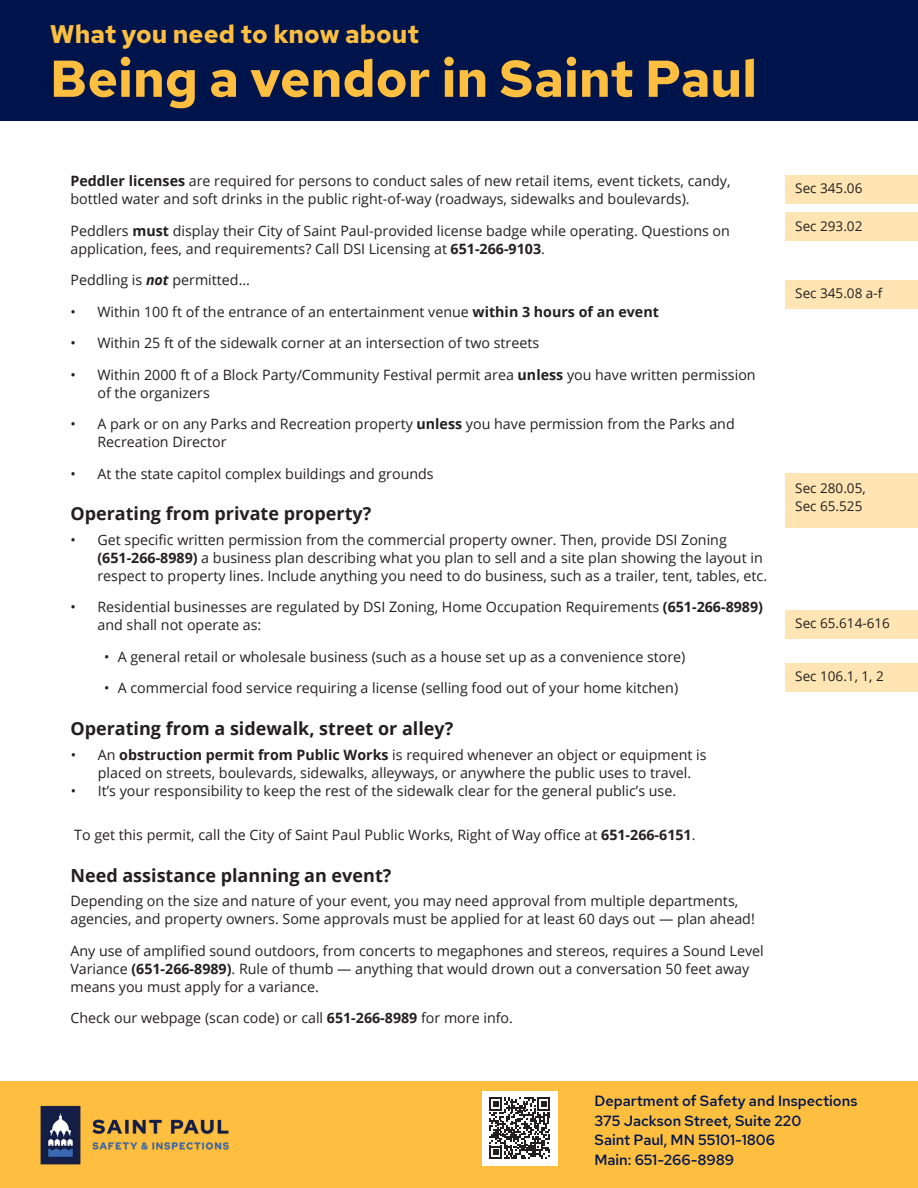
<style>
.page{position:relative;width:918px;height:1188px;background:#fff}
.page>*{position:absolute;margin:0;border:0;box-sizing:border-box;transform-origin:0 0}
.t1{font:700 51.6px "Red Hat Text";color:#febf40}
.t2{font:700 25.35px "Red Hat Text";color:#febf40}
.Section_heading{font:700 18px "Open Sans";color:#231f20}
.Paragraph_2{font:700 18px "Open Sans";color:#231f20}
.t3{font:500 14.7px/19.6px "Red Hat Text";color:#00144c}
.Paragraph_2-2{font:14.25px/18px "Open Sans";color:#231f20}
.Paragraph{font:13.5px/18px "Open Sans";color:#231f20}
.s1{font-weight:700}
.s2{font-weight:700;font-style:italic}
</style>
<div class="page">
<div style="left:786px;top:663px;width:132px;height:29px;background:#fee5b3"></div>
<div style="left:786px;top:175px;width:132px;height:29px;background:#fee5b3"></div>
<div style="left:786px;top:213px;width:132px;height:28px;background:#fee5b3"></div>
<div style="left:786px;top:280px;width:132px;height:29px;background:#fee5b3"></div>
<div style="left:786px;top:610px;width:132px;height:28px;background:#fee5b3"></div>
<div style="left:786px;top:474px;width:132px;height:54px;background:#fee5b3"></div>
<div style="left:0;top:0;width:918px;height:121px;background:#00144c"></div>
<div style="left:0;top:1081px;width:918px;height:107px;background:#febf40"></div>
<img style="left:40px;top:1105px;width:189px;height:60px">
<div style="left:482px;top:1091px;width:76px;height:74px;background:#fff"></div>
<svg style="left:489px;top:1098px;width:61px;height:61px"></svg>
<p class="t2" style="left:50px;top:17px;width:371px">What you need to know about</p>
<p class="t1" style="left:50px;top:44px;width:709px">Being a vendor in Saint Paul</p>
<p class="Paragraph_2-2" style="left:70px;top:172px;width:662px"><span class="s1">Peddler licenses</span> are required for persons to conduct sales of new retail items, event tickets, candy, bottled water and soft drinks in the public right-of-way (roadways, sidewalks and boulevards).</p>
<p class="Paragraph_2-2" style="left:70px;top:221px;width:661px">Peddlers <span class="s1">must</span> display their City of Saint Paul-provided license badge while operating. Questions on application, fees, and requirements? Call DSI Licensing at <span class="s1">651-266-9103</span>.</p>
<p class="Paragraph_2-2" style="left:70px;top:271px;width:181px">Peddling is <span class="s2">not</span> permitted…</p>
<p class="Paragraph_2-2" style="left:70px;top:302px;width:590px">• Within 100 ft of the entrance of an entertainment venue <span class="s1">within 3 hours of an event</span></p>
<p class="Paragraph_2-2" style="left:70px;top:334px;width:470px">• Within 25 ft of the sidewalk corner at an intersection of two streets</p>
<p class="Paragraph_2-2" style="left:97px;top:365px;width:660px;text-indent:-27px">• Within 2000 ft of a Block Party/Community Festival permit area <span class="s1">unless</span> you have written permission of the organizers</p>
<p class="Paragraph_2-2" style="left:97px;top:415px;width:639px;text-indent:-27px">• A park or on any Parks and Recreation property <span class="s1">unless</span> you have permission from the Parks and<br>Recreation Director</p>
<p class="Paragraph_2-2" style="left:70px;top:464px;width:365px">• At the state capitol complex buildings and grounds</p>
<p class="Section_heading" style="left:70px;top:501px;width:302px">Operating from private property?</p>
<p class="Paragraph_2-2" style="left:97px;top:530px;width:671px;text-indent:-27px">• Get specific written permission from the commercial property owner. Then, provide DSI Zoning <span class="s1">(651-266-8989)</span> a business plan describing what you plan to sell and a site plan showing the layout in respect to property lines. Include anything you need to do business, such as a trailer, tent, tables, etc.</p>
<p class="Paragraph_2-2" style="left:97px;top:598px;width:667px;text-indent:-27px">• Residential businesses are regulated by DSI Zoning, Home Occupation Requirements <span class="s1">(651-266-8989) </span>and shall not operate as:</p>
<p class="Paragraph_2-2" style="left:104px;top:647px;width:583px">• A general retail or wholesale business (such as a house set up as a convenience store)</p>
<p class="Paragraph_2-2" style="left:104px;top:679px;width:576px">• A commercial food service requiring a license (selling food out of your home kitchen)</p>
<p class="Section_heading" style="left:70px;top:715px;width:384px">Operating from a sidewalk, street or alley?</p>
<p class="Paragraph_2-2" style="left:98px;top:745px;width:610px;text-indent:-27px">• An <span class="s1">obstruction permit from Public Works</span> is required whenever an object or equipment is placed on streets, boulevards, sidewalks, alleyways, or anywhere the public uses to travel.</p>
<p class="Paragraph_2-2" style="left:71px;top:781px;width:607px">• It’s your responsibility to keep the rest of the sidewalk clear for the general public’s use.</p>
<p class="Paragraph_2-2" style="left:74px;top:826px;width:623px">To get this permit, call the City of Saint Paul Public Works, Right of Way office at <span class="s1">651-266-6151</span>.</p>
<p class="Paragraph_2" style="left:70px;top:862px;width:322px">Need assistance planning an event?</p>
<p class="Paragraph_2-2" style="left:70px;top:892px;width:686px">Depending on the size and nature of your event, you may need approval from multiple departments, agencies, and property owners. Some approvals must be applied for at least 60 days out — plan ahead!</p>
<p class="Paragraph_2-2" style="left:70px;top:941px;width:695px">Any use of amplified sound outdoors, from concerts to megaphones and stereos, requires a Sound Level<br>Variance <span class="s1">(651-266-8989)</span>. Rule of thumb — anything that would drown out a conversation 50 feet away means you must apply for a variance.</p>
<p class="Paragraph_2-2" style="left:70px;top:1009px;width:444px">Check our webpage (scan code) or call <span class="s1">651-266-8989</span> for more info.</p>
<p class="Paragraph" style="left:795px;top:179px;width:69px">Sec 345.06</p>
<p class="Paragraph" style="left:795px;top:216px;width:69px">Sec 293.02</p>
<p class="Paragraph" style="left:795px;top:284px;width:89px">Sec 345.08 a-f</p>
<p class="Paragraph" style="left:795px;top:479px;width:72px">Sec 280.05,<br>Sec 65.525</p>
<p class="Paragraph" style="left:795px;top:613px;width:96px">Sec 65.614-616</p>
<p class="Paragraph" style="left:795px;top:667px;width:90px">Sec 106.1, 1, 2</p>
<p class="t3" style="left:594px;top:1091px;width:265px">Department of Safety and Inspections<br>375 Jackson Street, Suite 220</p>
<p class="t3" style="left:594px;top:1130px;width:182px">Saint Paul, MN 55101-1806</p>
<p class="t3" style="left:594px;top:1150px;width:141px">Main: 651-266-8989</p>
</div>
